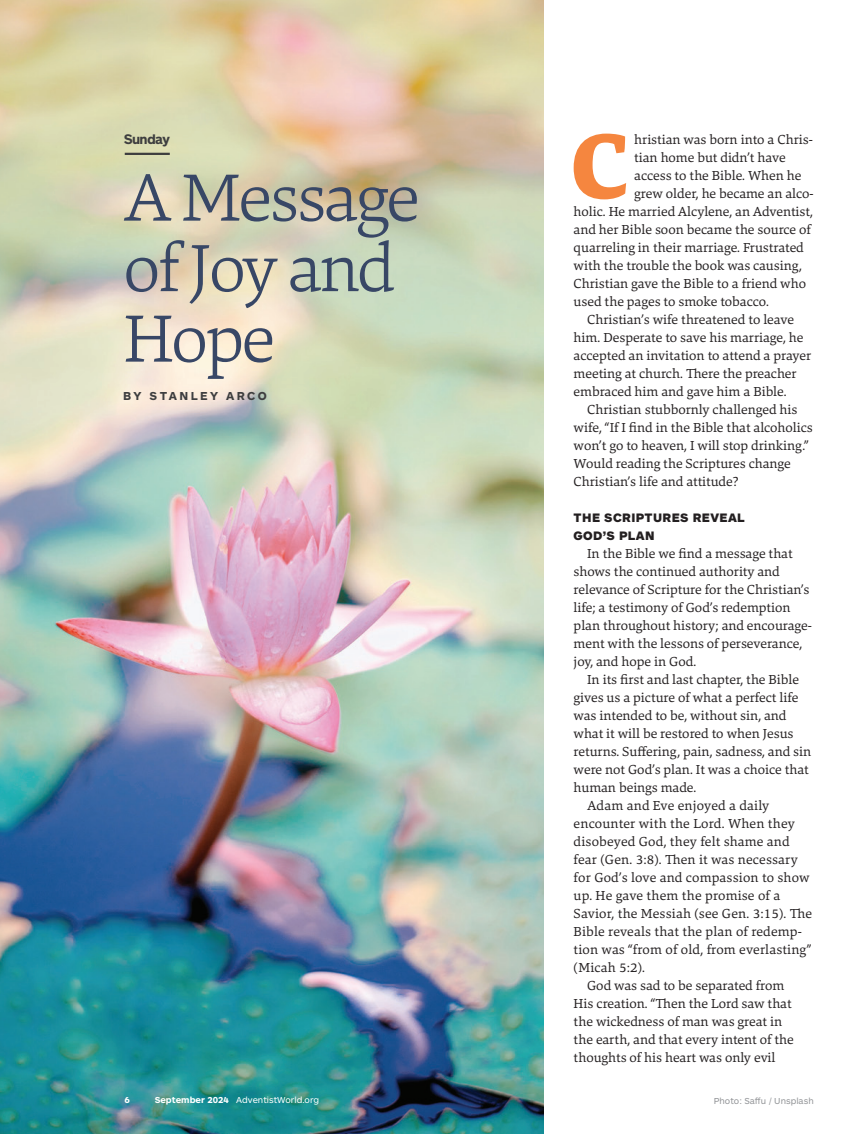
<style>
.page{position:relative;width:864px;height:1134px;background:#fff}
.page>*{position:absolute;margin:0;border:0;box-sizing:border-box;transform-origin:0 0}
.WOP_Drop_Caps{font:900 94.65px "Danton";color:#f5863f}
.WOP_H1{font:300 69px/70.5px "Danton";letter-spacing:-.04em;color:#384766}
.Main_Body{font:13.5px/18px "Danton";color:#231f20}
.WOP_Drop_Caps-2{font:13.5px "Danton";color:#231f20}
.t1{font:700 13.5px "ARS Maquette Pro";color:#3e3e3f}
.Subheads{font:900 12.75px/18px "ARS Maquette Pro";letter-spacing:.03em;color:#231f20}
.Byline{font:700 12px "ARS Maquette Pro";letter-spacing:.2em;color:#3e3e3f}
.t2{font:9px "ARS Maquette Pro";color:#fff}
.New_Photo_Credit{font:9px "ARS Maquette Pro";color:#939598}
.t3{font:700 9px "ARS Maquette Pro";color:#fff}
.s1{font-weight:700}
</style>
<div class="page">
<img style="left:0;top:0;width:544px;height:1134px">
<hr style="left:125px;top:153px;width:45px;height:2px;background:#3e3e3f">
<p class="t1" style="left:124px;top:131px;width:47px">Sunday</p>
<p class="WOP_H1" style="left:123px;top:162px;width:298px">A Message of Joy and<br>Hope</p>
<p class="Byline" style="left:123px;top:389px;width:145px">BY STANLEY ARCO</p>
<p class="WOP_Drop_Caps" style="left:571px;top:103px;width:60px">C</p>
<p class="WOP_Drop_Caps-2" style="left:634px;top:131px;width:180px">hristian was born into a Chris-</p>
<p class="WOP_Drop_Caps-2" style="left:634px;top:149px;width:153px">tian home but didn’t have</p>
<p class="WOP_Drop_Caps-2" style="left:634px;top:167px;width:169px">access to the Bible. When he</p>
<p class="WOP_Drop_Caps-2" style="left:634px;top:185px;width:181px">grew older, he became an alco-</p>
<p class="WOP_Drop_Caps-2" style="left:574px;top:203px;width:241px">holic. He married Alcylene, an Adventist,</p>
<p class="WOP_Drop_Caps-2" style="left:574px;top:221px;width:239px">and her Bible soon became the source of</p>
<p class="WOP_Drop_Caps-2" style="left:574px;top:239px;width:232px">quarreling in their marriage. Frustrated</p>
<p class="WOP_Drop_Caps-2" style="left:574px;top:257px;width:230px">with the trouble the book was causing,</p>
<p class="WOP_Drop_Caps-2" style="left:574px;top:275px;width:234px">Christian gave the Bible to a friend who</p>
<p class="WOP_Drop_Caps-2" style="left:574px;top:293px;width:197px">used the pages to smoke tobacco.</p>
<p class="Main_Body" style="left:574px;top:310px;width:239px;text-indent:14px">Christian’s wife threatened to leave him. Desperate to save his marriage, he accepted an invitation to attend a prayer meeting at church. There the preacher embraced him and gave him a Bible.</p>
<p class="Main_Body" style="left:574px;top:400px;width:241px;text-indent:14px">Christian stubbornly challenged his wife, “If I find in the Bible that alcoholics won’t go to heaven, I will stop drinking.” Would reading the Scriptures change Christian’s life and attitude?</p>
<p class="Subheads" style="left:574px;top:508px;width:173px">THE SCRIPTURES REVEAL<br>GOD’S PLAN</p>
<p class="Main_Body" style="left:574px;top:544px;width:240px;text-indent:14px">In the Bible we find a message that shows the continued authority and relevance of Scripture for the Christian’s life; a testimony of God’s redemption plan throughout history; and encourage&shy;ment with the lessons of perseverance, joy, and hope in God.</p>
<p class="Main_Body" style="left:574px;top:670px;width:239px;text-indent:14px">In its first and last chapter, the Bible gives us a picture of what a perfect life was intended to be, without sin, and what it will be restored to when Jesus returns. Suffering, pain, sadness, and sin were not God’s plan. It was a choice that human beings made.</p>
<p class="Main_Body" style="left:574px;top:796px;width:240px;text-indent:14px">Adam and Eve enjoyed a daily encounter with the Lord. When they disobeyed God, they felt shame and fear (Gen. 3:8). Then it was necessary for God’s love and compassion to show up. He gave them the promise of a Savior, the Messiah (see Gen. 3:15). The Bible reveals that the plan of redemp&shy;tion was “from of old, from everlasting” (Micah 5:2).</p>
<p class="Main_Body" style="left:574px;top:976px;width:222px;text-indent:14px">God was sad to be separated from His creation. “Then the Lord saw that the wickedness of man was great in the earth, and that every intent of the thoughts of his heart was only evil</p>
<p class="t3" style="left:124px;top:1094px;width:7px">6</p>
<p class="t2" style="left:155px;top:1094px;width:166px"><span class="s1">September 2024</span> AdventistWorld.org</p>
<p class="New_Photo_Credit" style="left:714px;top:1095px;width:101px">Photo: Saffu / Unsplash</p>
</div>
